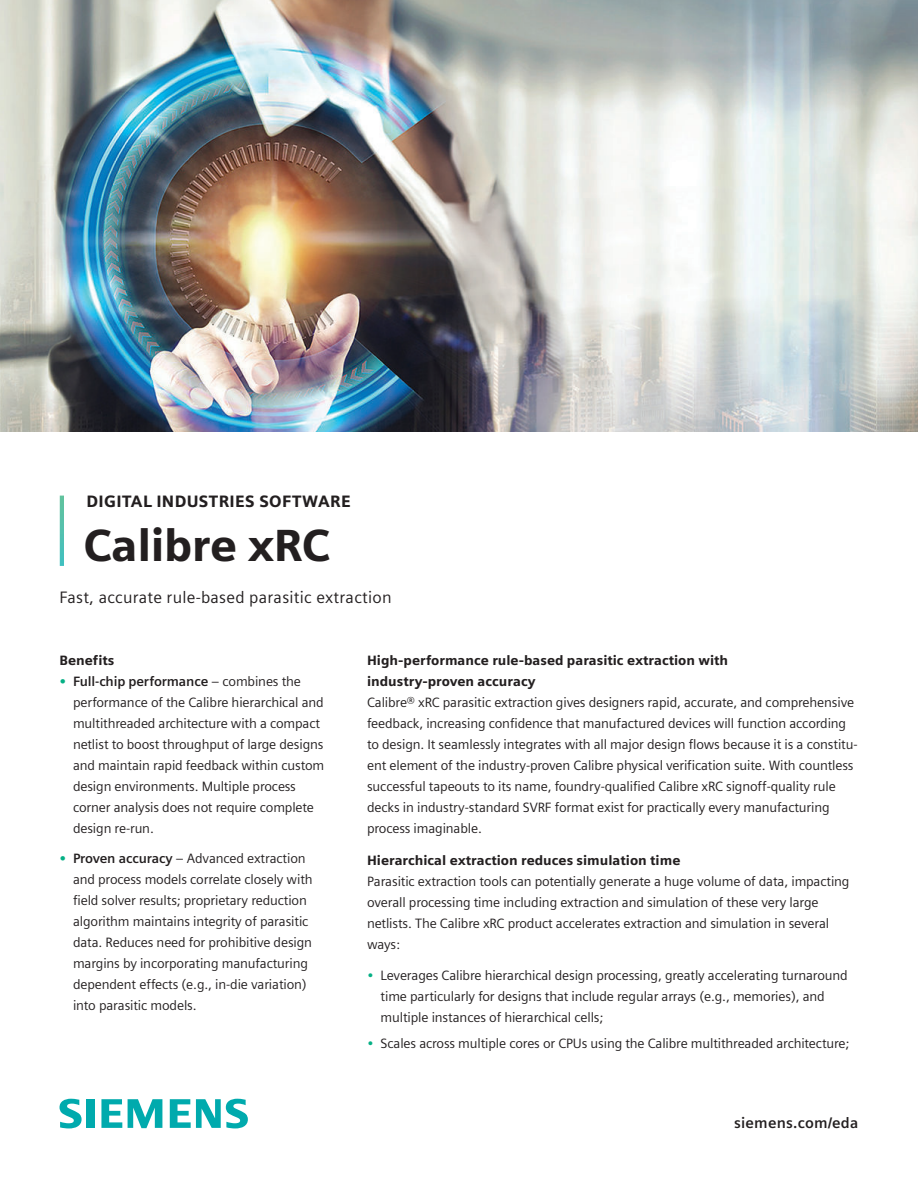
<style>
.page{position:relative;width:918px;height:1188px;background:#fff}
.page>*{position:absolute;margin:0;border:0;box-sizing:border-box;transform-origin:0 0}
.t1{font:900 45px "Siemens Sans";letter-spacing:-.01em;color:#231f20}
.t2{font:16.5px "Siemens Sans";letter-spacing:.015em;color:#231f20}
.t3{font:900 16.5px "Siemens Sans";letter-spacing:.02em;color:#231f20}
.t4{font:700 15px "Siemens Sans";letter-spacing:.015em;color:#231f20}
.t5{font:13.5px/21px "Siemens Sans";letter-spacing:-.01em;color:#231f20}
.t6{font:900 13.5px/21px "Siemens Sans";color:#231f20}
.s1{font-weight:700;color:#05b085}
.s2{font-weight:700}
.s3{color:#05b085}
</style>
<div class="page">
<svg style="left:60px;top:495px;width:4px;height:71px"></svg>
<img style="left:0;top:0;width:918px;height:432px">
<svg style="left:60px;top:1099px;width:22px;height:29px"></svg>
<div style="left:86px;top:1099px;width:8px;height:29px;background:#00aaad"></div>
<svg style="left:101px;top:1099px;width:21px;height:29px"></svg>
<svg style="left:128px;top:1099px;width:34px;height:29px"></svg>
<svg style="left:170px;top:1099px;width:78px;height:29px"></svg>
<p class="t3" style="left:87px;top:494px;width:266px">DIGITAL INDUSTRIES SOFTWARE</p>
<h1 class="t1" style="left:84px;top:527px;width:248px">Calibre xRC</h1>
<p class="t2" style="left:60px;top:590px;width:334px">Fast, accurate rule-based parasitic extraction</p>
<p class="t6" style="left:60px;top:651px;width:56px">Benefits</p>
<p class="t5" style="left:73px;top:672px;width:253px;text-indent:-14px"><span class="s1">•</span> <span class="s2">Full-chip performance</span> – combines the performance of the Calibre hierarchical and multithreaded architecture with a compact netlist to boost throughput of large designs and maintain rapid feedback within custom design environments. Multiple process corner analysis does not require complete design re-run.</p>
<p class="t5" style="left:73px;top:849px;width:241px;text-indent:-14px"><span class="s1">•</span> <span class="s2">Proven accuracy</span> – Advanced extraction and process models correlate closely with field solver results; proprietary reduction algorithm maintains integrity of parasitic data. Reduces need for prohibitive design margins by incorporating manufacturing dependent effects (e.g., in-die variation) into parasitic models.</p>
<p class="t6" style="left:367px;top:651px;width:363px">High-performance rule-based parasitic extraction with industry-proven accuracy</p>
<p class="t5" style="left:367px;top:693px;width:492px">Calibre® xRC parasitic extraction gives designers rapid, accurate, and comprehensive feedback, increasing confidence that manufactured devices will function according to design. It seamlessly integrates with all major design flows because it is a constitu&shy;ent element of the industry-proven Calibre physical verification suite. With countless successful tapeouts to its name, foundry-qualified Calibre xRC signoff-quality rule decks in industry-standard SVRF format exist for practically every manufacturing process imaginable.</p>
<p class="t6" style="left:367px;top:851px;width:315px">Hierarchical extraction reduces simulation time</p>
<p class="t5" style="left:367px;top:872px;width:484px">Parasitic extraction tools can potentially generate a huge volume of data, impacting overall processing time including extraction and simulation of these very large netlists. The Calibre xRC product accelerates extraction and simulation in several ways:</p>
<p class="t5" style="left:381px;top:966px;width:469px;text-indent:-14px"><span class="s3">•</span> Leverages Calibre hierarchical design processing, greatly accelerating turnaround time particularly for designs that include regular arrays (e.g., memories), and multiple instances of hierarchical cells;</p>
<p class="t5" style="left:367px;top:1034px;width:484px"><span class="s3">•</span> Scales across multiple cores or CPUs using the Calibre multithreaded architecture;</p>
<p class="t4" style="left:734px;top:1117px;width:126px">siemens.com/eda</p>
</div>
